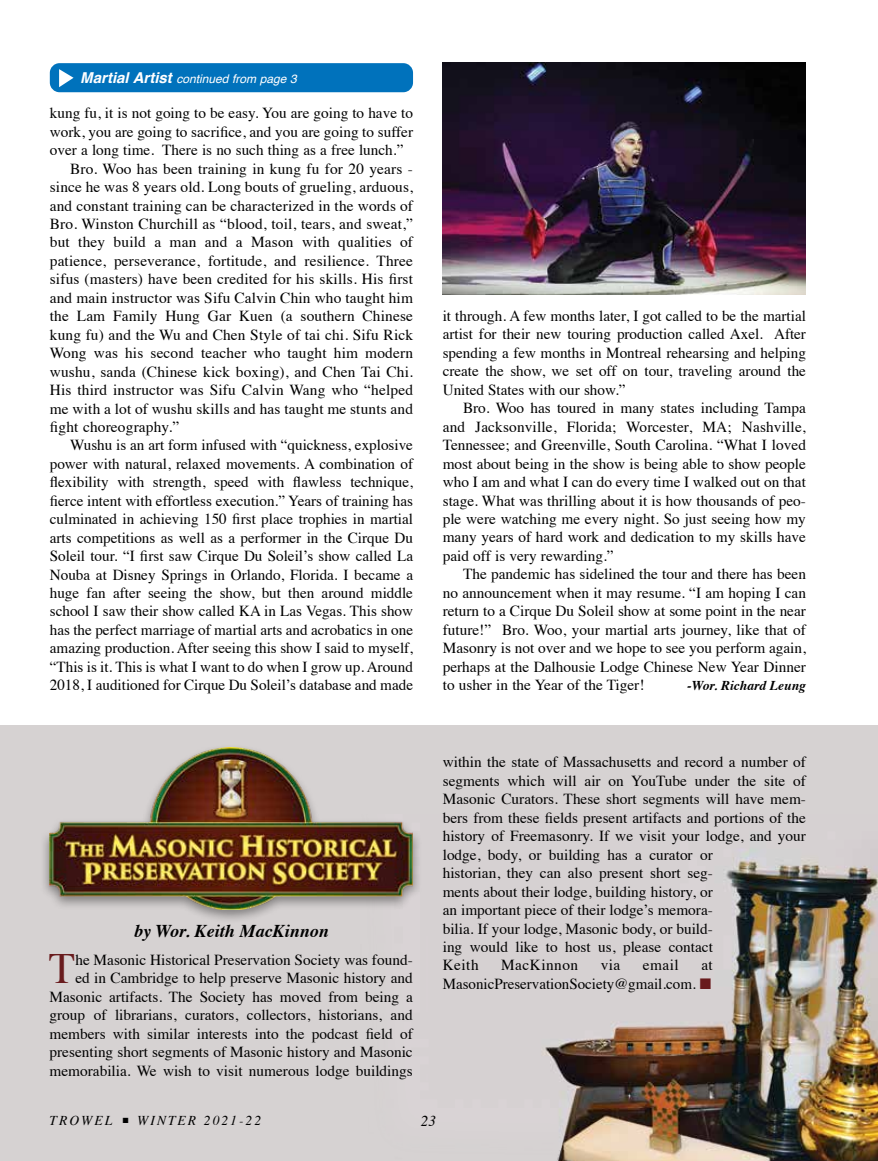
<style>
.page{position:relative;width:878px;height:1161px;background:#fff}
.page>*{position:absolute;margin:0;border:0;box-sizing:border-box;transform-origin:0 0}
.t1{font:43.2px "Times";color:#691b1d}
.t2{font:italic 700 18px "Times";color:#000}
.t3{font:15.3px/18.5px "Times";color:#000;text-align:justify}
.t4{font:15.3px "Times";letter-spacing:.03em;color:#000}
.t5{font:italic 15px "Times";color:#000}
.t6{font:italic 13.5px "Times";letter-spacing:.15em;color:#000}
.t7{font:italic 700 13.5px "Times";color:#000}
.t8{font:italic 12px "Helvetica";color:#fff}
.s1{font-weight:700;font-size:15px}
.s2{color:#691b1d}
</style>
<div class="page">
<div style="left:0;top:725px;width:878px;height:436px;background:#d6d2d2"></div>
<img style="left:545px;top:849px;width:333px;height:312px">
<div style="left:40px;top:744px;width:382px;height:180px;background:#000;opacity:.4"></div>
<img style="left:50px;top:748px;width:363px;height:162px">
<div style="left:50px;top:63px;width:363px;height:29px;background:#0072bc;border-radius:10px"></div>
<svg style="left:59px;top:69px;width:15px;height:18px"></svg>
<img style="left:443px;top:63px;width:362px;height:232px">
<p class="t8" style="left:80px;top:69px;width:218px"><span class="s1">Martial Artist</span> continued from page 3</p>
<p class="t3" style="left:50px;top:103px;width:365px">kung fu, it is not going to be easy. You are going to have to</p>
<p class="t3" style="left:50px;top:121px;width:365px">work, you are going to sacrifice, and you are going to suffer</p>
<p class="t3" style="left:50px;top:140px;width:355px">over a long time. There is no such thing as a free lunch.”</p>
<p class="t3" style="left:70px;top:158px;width:344px">Bro. Woo has been training in kung fu for 20 years -</p>
<p class="t3" style="left:50px;top:176px;width:365px">since he was 8 years old. Long bouts of grueling, arduous,</p>
<p class="t3" style="left:50px;top:195px;width:365px">and constant training can be characterized in the words of</p>
<p class="t3" style="left:50px;top:213px;width:365px">Bro. Winston Churchill as “blood, toil, tears, and sweat,”</p>
<p class="t3" style="left:50px;top:232px;width:365px">but they build a man and a Mason with qualities of</p>
<p class="t3" style="left:50px;top:250px;width:365px">patience, perseverance, fortitude, and resilience. Three</p>
<p class="t3" style="left:50px;top:269px;width:365px">sifus (masters) have been credited for his skills. His first</p>
<p class="t3" style="left:50px;top:287px;width:364px">and main instructor was Sifu Calvin Chin who taught him</p>
<p class="t3" style="left:50px;top:306px;width:365px">the Lam Family Hung Gar Kuen (a southern Chinese</p>
<p class="t3" style="left:50px;top:324px;width:365px">kung fu) and the Wu and Chen Style of tai chi. Sifu Rick</p>
<p class="t3" style="left:50px;top:343px;width:364px">Wong was his second teacher who taught him modern</p>
<p class="t3" style="left:50px;top:361px;width:365px">wushu, sanda (Chinese kick boxing), and Chen Tai Chi.</p>
<p class="t3" style="left:50px;top:379px;width:365px">His third instructor was Sifu Calvin Wang who “helped</p>
<p class="t3" style="left:50px;top:398px;width:365px">me with a lot of wushu skills and has taught me stunts and</p>
<p class="t3" style="left:50px;top:416px;width:131px">fight choreography.”</p>
<p class="t3" style="left:70px;top:435px;width:344px">Wushu is an art form infused with “quickness, explosive</p>
<p class="t3" style="left:50px;top:453px;width:365px">power with natural, relaxed movements. A combination of</p>
<p class="t3" style="left:50px;top:472px;width:365px">flexibility with strength, speed with flawless technique,</p>
<p class="t3" style="left:50px;top:490px;width:365px">fierce intent with effortless execution.” Years of training has</p>
<p class="t3" style="left:50px;top:509px;width:365px">culminated in achieving 150 first place trophies in martial</p>
<p class="t3" style="left:50px;top:527px;width:364px">arts competitions as well as a performer in the Cirque Du</p>
<p class="t3" style="left:50px;top:545px;width:365px">Soleil tour. “I first saw Cirque Du Soleil’s show called La</p>
<p class="t3" style="left:50px;top:564px;width:365px">Nouba at Disney Springs in Orlando, Florida. I became a</p>
<p class="t3" style="left:50px;top:582px;width:365px">huge fan after seeing the show, but then around middle</p>
<p class="t3" style="left:50px;top:601px;width:365px">school I saw their show called KA in Las Vegas. This show</p>
<p class="t3" style="left:50px;top:619px;width:365px">has the perfect marriage of martial arts and acrobatics in one</p>
<p class="t3" style="left:50px;top:638px;width:365px">amazing production. After seeing this show I said to myself,</p>
<p class="t3" style="left:50px;top:656px;width:364px">“This is it. This is what I want to do when I grow up. Around</p>
<p class="t3" style="left:50px;top:675px;width:365px">2018, I auditioned for Cirque Du Soleil’s database and made</p>
<p class="t2" style="left:134px;top:914px;width:196px">by Wor. Keith MacKinnon</p>
<p class="t3" style="left:50px;top:949px;width:365px;text-align:right">he Masonic Historical Preservation Society was found-<br>ed in Cambridge to help preserve Masonic history and Masonic artifacts. The Society has moved from being a group of librarians, curators, collectors, historians, and members with similar interests into the podcast field of presenting short segments of Masonic history and Masonic memorabilia. We wish to visit numerous lodge buildings</p>
<h1 class="t1" style="left:49px;top:928px;width:28px">T</h1>
<p class="t3" style="left:443px;top:305px;width:365px">it through. A few months later, I got called to be the martial artist for their new touring production called Axel. After spending a few months in Montreal rehearsing and helping create the show, we set off on tour, traveling around the United States with our show.”</p>
<p class="t3" style="left:442px;top:398px;width:365px;text-indent:20px">Bro. Woo has toured in many states including Tampa and Jacksonville, Florida; Worcester, MA; Nashville, Tennessee; and Greenville, South Carolina. “What I loved most about being in the show is being able to show people who I am and what I can do every time I walked out on that stage. What was thrilling about it is how thousands of peo&shy;ple were watching me every night. So just seeing how my many years of hard work and dedication to my skills have paid off is very rewarding.”</p>
<p class="t3" style="left:443px;top:564px;width:365px;text-indent:20px">The pandemic has sidelined the tour and there has been no announcement when it may resume. “I am hoping I can return to a Cirque Du Soleil show at some point in the near future!” Bro. Woo, your martial arts journey, like that of Masonry is not over and we hope to see you perform again, perhaps at the Dalhousie Lodge Chinese New Year Dinner to usher in the Year of the Tiger!</p>
<p class="t7" style="left:687px;top:673px;width:120px">-Wor. Richard Leung</p>
<p class="t3" style="left:442px;top:752px;width:365px;text-align:left">within the state of Massachusetts and record a number of segments which will air on YouTube under the site of Masonic Curators. These short segments will have mem&shy;bers from these fields present artifacts and portions of the history of Freemasonry. If we visit your lodge, and your lodge, body, or building has a curator or<br>historian, they can also present short seg-<br>ments about their lodge, building history, or<br>an important piece of their lodge’s memora-<br>bilia. If your lodge, Masonic body, or build-<br>ing would like to host us, please contact<br>Keith</p>
<p class="t4" style="left:501px;top:951px;width:79px">MacKinnon</p>
<p class="t3" style="left:600px;top:955px;width:21px">via</p>
<p class="t3" style="left:643px;top:955px;width:37px">email</p>
<p class="t3" style="left:443px;top:955px;width:271px;text-align:right">at<br>MasonicPreservationSociety@gmail.com. <span class="s2">■</span></p>
<p class="t6" style="left:50px;top:1109px;width:213px">TROWEL ■ WINTER 2021-22</p>
<p class="t5" style="left:421px;top:1108px;width:16px">23</p>
</div>
